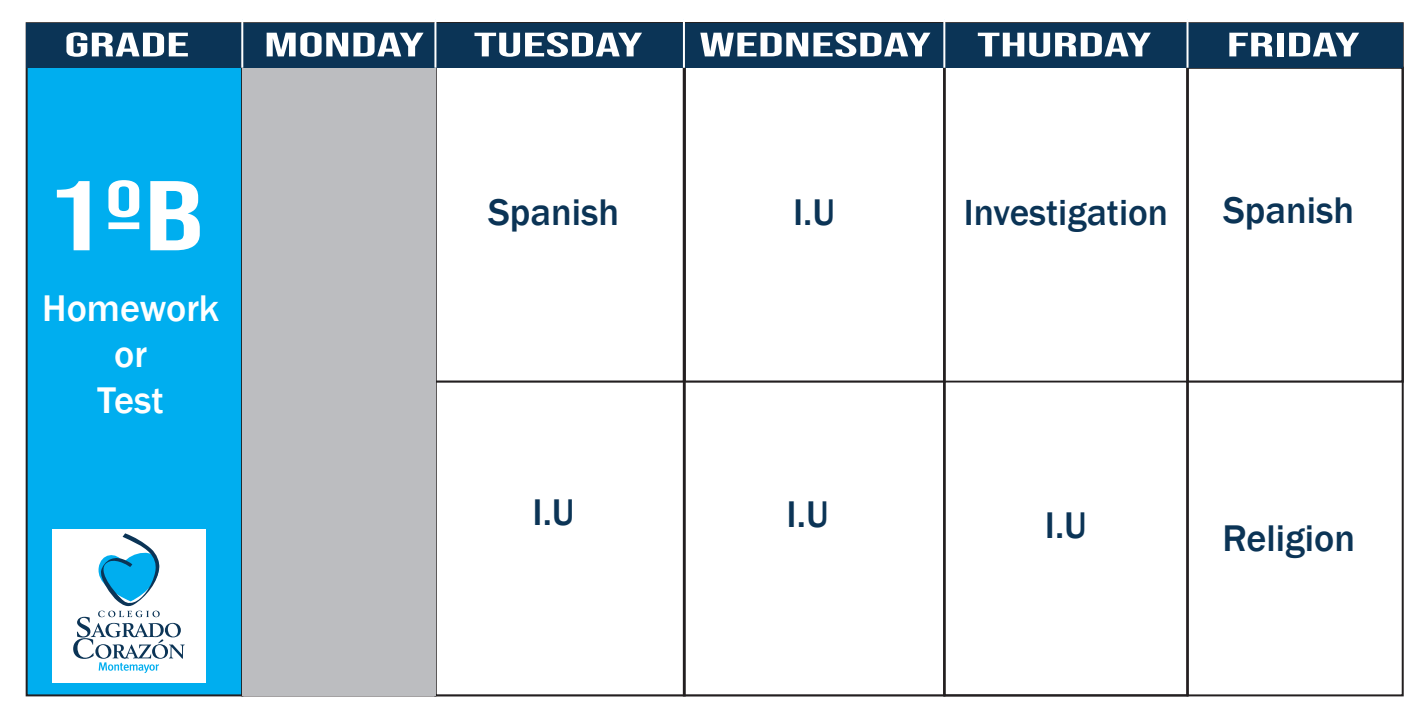
<style>
.page{position:relative;width:1428px;height:723px;background:#fff}
.page>*{position:absolute;margin:0;border:0;box-sizing:border-box;transform-origin:0 0}
.t1{font:98.8px "Bebas Neue";color:#fff;scale:1.47 1}
.t2{font:500 38.2px "Franklin Gothic";color:#0b3456}
.t3{font:500 38.2px/45.8px "Franklin Gothic";color:#fff;text-align:center}
.t4{font:500 37.4px "Franklin Gothic";color:#0b3456}
.t5{font:34px "Bebas Neue";color:#fff;scale:1.88 1}
</style>
<div class="page">
<div style="left:26px;top:22px;width:217px;height:674px;background:#00aeef;border:2px solid #231f20"></div>
<div style="left:683px;top:22px;width:262px;height:360px;border:2px solid #231f20"></div>
<div style="left:943px;top:380px;width:245px;height:316px;border:2px solid #231f20"></div>
<div style="left:1186px;top:67px;width:217px;height:315px;border:2px solid #231f20"></div>
<div style="left:27px;top:23px;width:1375px;height:45px;background:#0b3456"></div>
<hr style="left:241px;top:19px;width:2px;height:49px;background:#fff">
<hr style="left:434px;top:19px;width:2px;height:49px;background:#fff">
<hr style="left:683px;top:19px;width:2px;height:49px;background:#fff">
<hr style="left:943px;top:19px;width:2px;height:49px;background:#fff">
<hr style="left:1186px;top:19px;width:2px;height:49px;background:#fff">
<div style="left:242px;top:68px;width:193px;height:627px;background:#bcbdc0"></div>
<div style="left:52px;top:528px;width:154px;height:154px;background:#fff"></div>
<svg style="left:73px;top:533px;width:112px;height:140px"></svg>
<p class="t5" style="left:64px;top:25px;width:68px">GRADE</p>
<p class="t5" style="left:264px;top:25px;width:87px">MONDAY</p>
<p class="t5" style="left:474px;top:25px;width:91px">TUESDAY</p>
<p class="t5" style="left:699px;top:25px;width:125px">WEDNESDAY</p>
<p class="t5" style="left:977px;top:25px;width:94px">THURDAY</p>
<p class="t5" style="left:1226px;top:25px;width:72px">FRIDAY</p>
<h1 class="t1" style="left:45px;top:160px;width:109px">1ºb</h1>
<p class="t3" style="left:42px;top:286px;width:178px">Homework or<br>Test</p>
<p class="t2" style="left:488px;top:188px;width:133px">Spanish</p>
<p class="t2" style="left:793px;top:188px;width:44px">I.U</p>
<p class="t2" style="left:532px;top:488px;width:44px">I.U</p>
<p class="t2" style="left:786px;top:490px;width:44px">I.U</p>
<p class="t4" style="left:963px;top:189px;width:206px">Investigation</p>
<p class="t2" style="left:1223px;top:186px;width:133px">Spanish</p>
<p class="t2" style="left:1044px;top:502px;width:44px">I.U</p>
<p class="t2" style="left:1222px;top:514px;width:134px">Religion</p>
</div>
